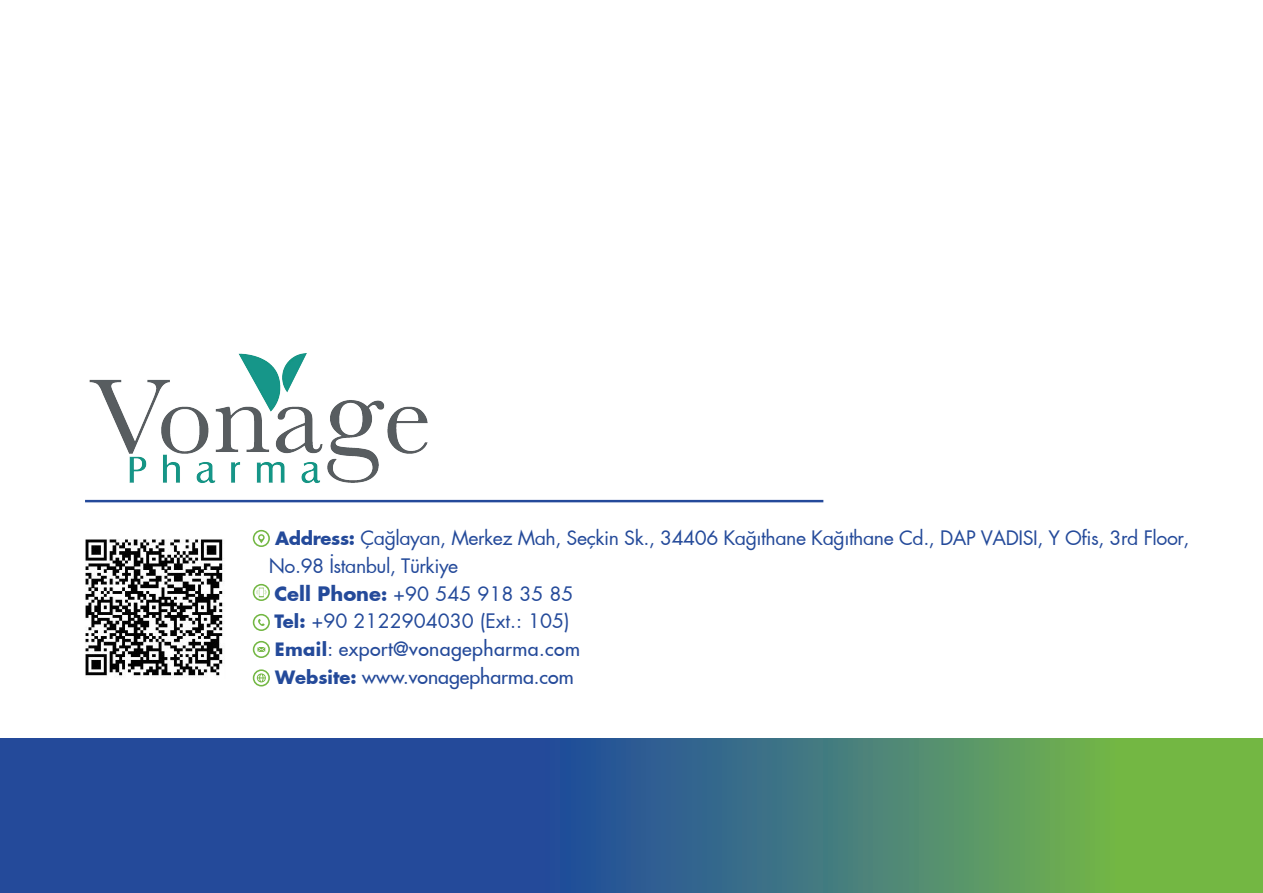
<style>
.page{position:relative;width:1263px;height:893px;background:#fff}
.page>*{position:absolute;margin:0;border:0;box-sizing:border-box;transform-origin:0 0}
.t1{font:19.5px "Futura LT Paneuropean";letter-spacing:-.025em;color:#244a9a}
.t2{font:19.5px "Futura LT Paneuropean";color:#244a9a}
.t3{font:500 19.5px "Futura LT Paneuropean";letter-spacing:.02em;color:#244a9a}
.t4{font:500 19.5px "Futura LT Paneuropean";color:#244a9a}
.s1{font-weight:700;font-size:18px}
.s2{font-weight:700}
</style>
<div class="page">
<hr style="left:85px;top:500px;width:738px;height:2px;background:#244a9a">
<svg style="left:0;top:738px;width:1263px;height:155px;background:#3c6e81"></svg>
<img style="left:85px;top:539px;width:138px;height:137px">
<img style="left:89px;top:353px;width:339px;height:130px">
<svg style="left:253px;top:530px;width:17px;height:17px"></svg>
<svg style="left:253px;top:584px;width:17px;height:17px"></svg>
<svg style="left:253px;top:614px;width:17px;height:17px"></svg>
<svg style="left:253px;top:641px;width:17px;height:17px"></svg>
<svg style="left:253px;top:669px;width:17px;height:17px"></svg>
<p class="t1" style="left:275px;top:521px;width:916px"><span class="s1">Address:</span> Çağlayan, Merkez Mah, Seçkin Sk., 34406 Kağıthane Kağıthane Cd., DAP VADISI, Y Ofis, 3rd Floor,</p>
<p class="t1" style="left:269px;top:549px;width:191px">No.98 İstanbul, Türkiye</p>
<p class="t2" style="left:274px;top:577px;width:301px"><span class="s2">Cell Phone</span><span class="s1">:</span> +90 545 918 35 85</p>
<p class="t2" style="left:274px;top:605px;width:297px"><span class="s1">Tel:</span> +90 2122904030 (Ext.: 105)</p>
<p class="t3" style="left:275px;top:633px;width:307px"><span class="s1">Email</span>: export@vonagepharma.com</p>
<p class="t4" style="left:275px;top:660px;width:300px"><span class="s1">Website:</span> www.vonagepharma.com</p>
</div>
